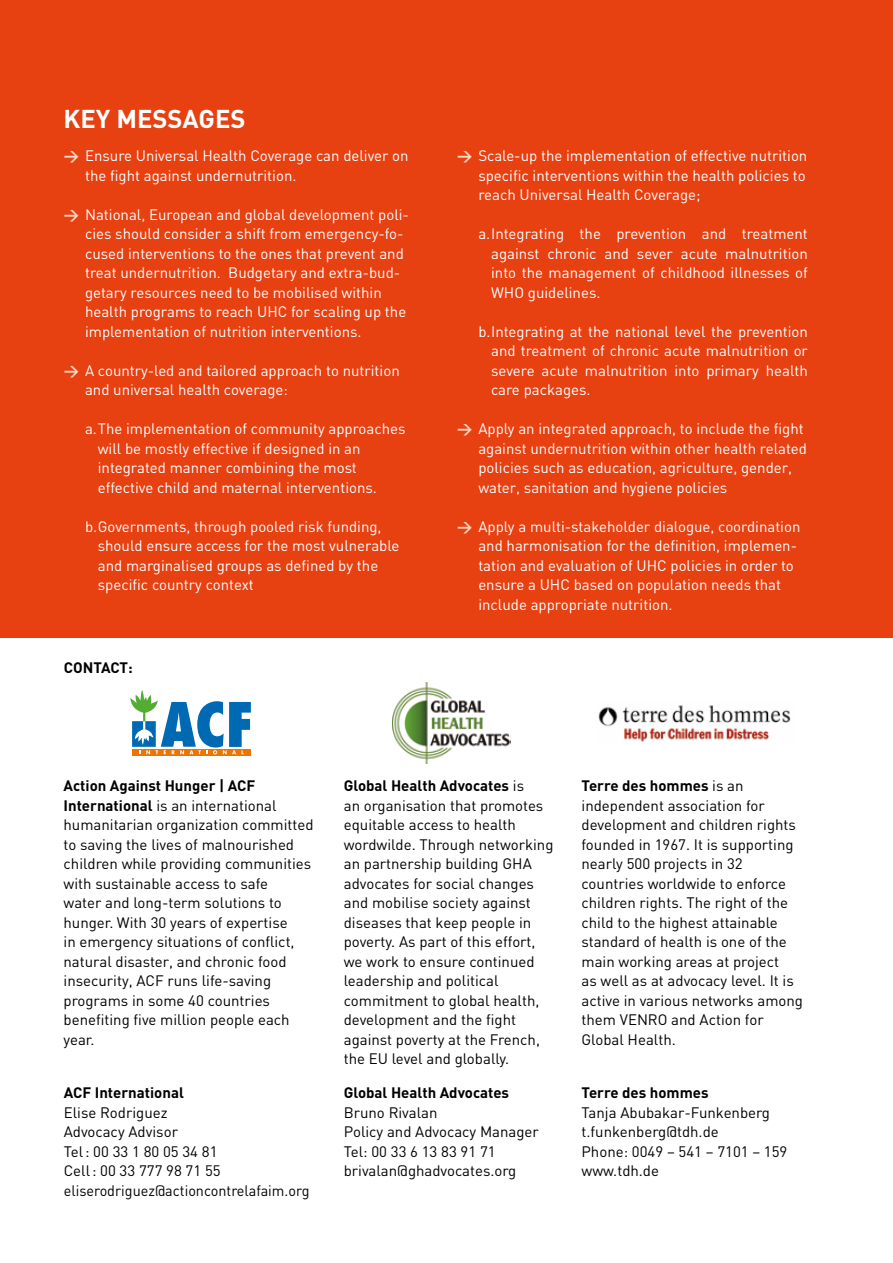
<style>
.page{position:relative;width:893px;height:1263px;background:#fff}
.page>*{position:absolute;margin:0;border:0;box-sizing:border-box;transform-origin:0 0}
.t1{font:700 25.5px "DIN";color:#fff}
.t2{font:15px/19.5px "DIN";color:#fff}
.t3{font:15px/19.5px "DIN";color:#000}
.t4{font:700 15px "DIN";color:#000}
.s1{font-weight:700;color:#fbd6c0}
.s2{font-weight:700}
</style>
<div class="page">
<div style="left:0;top:0;width:893px;height:638px;background:#e74011"></div>
<img style="left:393px;top:682px;width:118px;height:81px">
<img style="left:598px;top:705px;width:193px;height:37px">
<svg style="left:132px;top:754px;width:119px;height:2px"></svg>
<svg style="left:130px;top:690px;width:121px;height:64px"></svg>
<h1 class="t1" style="left:64px;top:102px;width:184px">KEY MESSAGES</h1>
<p class="t2" style="left:85px;top:146px;width:325px;text-indent:-21px"><span class="s1">&gt;</span> Ensure Universal Health Coverage can deliver on the fight against undernutrition.</p>
<p class="t2" style="left:85px;top:204px;width:325px;text-indent:-21px"><span class="s1">&gt;</span> National, European and global development poli&shy;cies should consider a shift from emergency-fo&shy;cused interventions to the ones that prevent and treat undernutrition. Budgetary and extra-bud&shy;getary resources need to be mobilised within health programs to reach UHC for scaling up the implementation of nutrition interventions.</p>
<p class="t2" style="left:85px;top:360px;width:316px;text-indent:-21px"><span class="s1">&gt;</span> A country-led and tailored approach to nutrition and universal health coverage:</p>
<p class="t2" style="left:98px;top:419px;width:309px;text-indent:-13px">a.The implementation of community approaches will be mostly effective if designed in an integrated manner combining the most effective child and maternal interventions.</p>
<p class="t2" style="left:98px;top:516px;width:303px;text-indent:-13px">b.Governments, through pooled risk funding, should ensure access for the most vulnerable and marginalised groups as defined by the specific country context</p>
<p class="t4" style="left:64px;top:657px;width:70px">CONTACT:</p>
<p class="t2" style="left:478px;top:146px;width:331px;text-align:justify;text-indent:-21px"><span class="s1">&gt;</span> Scale-up the implementation of effective nutrition specific interventions within the health policies to reach Universal Health Coverage;</p>
<p class="t2" style="left:491px;top:224px;width:318px;text-align:justify;text-indent:-13px">a.Integrating the prevention and treatment against chronic and sever acute malnutrition into the management of childhood illnesses of WHO guidelines.</p>
<p class="t2" style="left:491px;top:321px;width:318px;text-align:justify;text-indent:-13px">b.Integrating at the national level the prevention and treatment of chronic acute malnutrition or severe acute malnutrition into primary health care packages.</p>
<p class="t2" style="left:478px;top:419px;width:330px;text-indent:-21px"><span class="s1">&gt;</span> Apply an integrated approach, to include the fight against undernutrition within other health related policies such as education, agriculture, gender, water, sanitation and hygiene policies</p>
<p class="t2" style="left:478px;top:516px;width:324px;text-indent:-21px"><span class="s1">&gt;</span> Apply a multi-stakeholder dialogue, coordination and harmonisation for the definition, implemen&shy;tation and evaluation of UHC policies in order to ensure a UHC based on population needs that include appropriate nutrition.</p>
<p class="t3" style="left:64px;top:776px;width:251px"><span class="s2">Action Against Hunger | ACF<br>International</span> is an international humanitarian organization committed to saving the lives of malnourished children while providing communities with sustainable access to safe<br>water and long-term solutions to hunger. With 30 years of expertise<br>in emergency situations of conflict, natural disaster, and chronic food insecurity, ACF runs life-saving programs in some 40 countries benefiting five million people each year.</p>
<p class="t4" style="left:64px;top:1083px;width:122px">ACF International</p>
<p class="t3" style="left:64px;top:1102px;width:247px">Elise Rodriguez<br>Advocacy Advisor<br>Tel: 00 33 1 80 05 34 81<br>Cell: 00 33 777 98 71 55 eliserodriguez@actioncontrelafaim.org</p>
<p class="t3" style="left:344px;top:776px;width:211px"><span class="s2">Global Health Advocates</span> is<br>an organisation that promotes equitable access to health wordwilde. Through networking an partnership building GHA advocates for social changes and mobilise society against diseases that keep people in poverty. As part of this effort, we work to ensure continued leadership and political commitment to global health, development and the fight against poverty at the French, the EU level and globally.</p>
<p class="t3" style="left:581px;top:776px;width:223px"><span class="s2">Terre des hommes</span> is an independent association for development and children rights founded in 1967. It is supporting nearly 500 projects in 32 countries worldwide to enforce children rights. The right of the child to the highest attainable standard of health is one of the main working areas at project<br>as well as at advocacy level. It is active in various networks among them VENRO and Action for<br>Global Health.</p>
<p class="t4" style="left:344px;top:1083px;width:167px">Global Health Advocates</p>
<p class="t3" style="left:344px;top:1102px;width:197px">Bruno Rivalan<br>Policy and Advocacy Manager<br>Tel: 00 33 6 13 83 91 71 brivalan@ghadvocates.org</p>
<p class="t4" style="left:581px;top:1083px;width:129px">Terre des hommes</p>
<p class="t3" style="left:581px;top:1102px;width:207px">Tanja Abubakar-Funkenberg t.funkenberg@tdh.de<br>Phone: 0049 – 541 – 7101 – 159 www.tdh.de</p>
</div>
